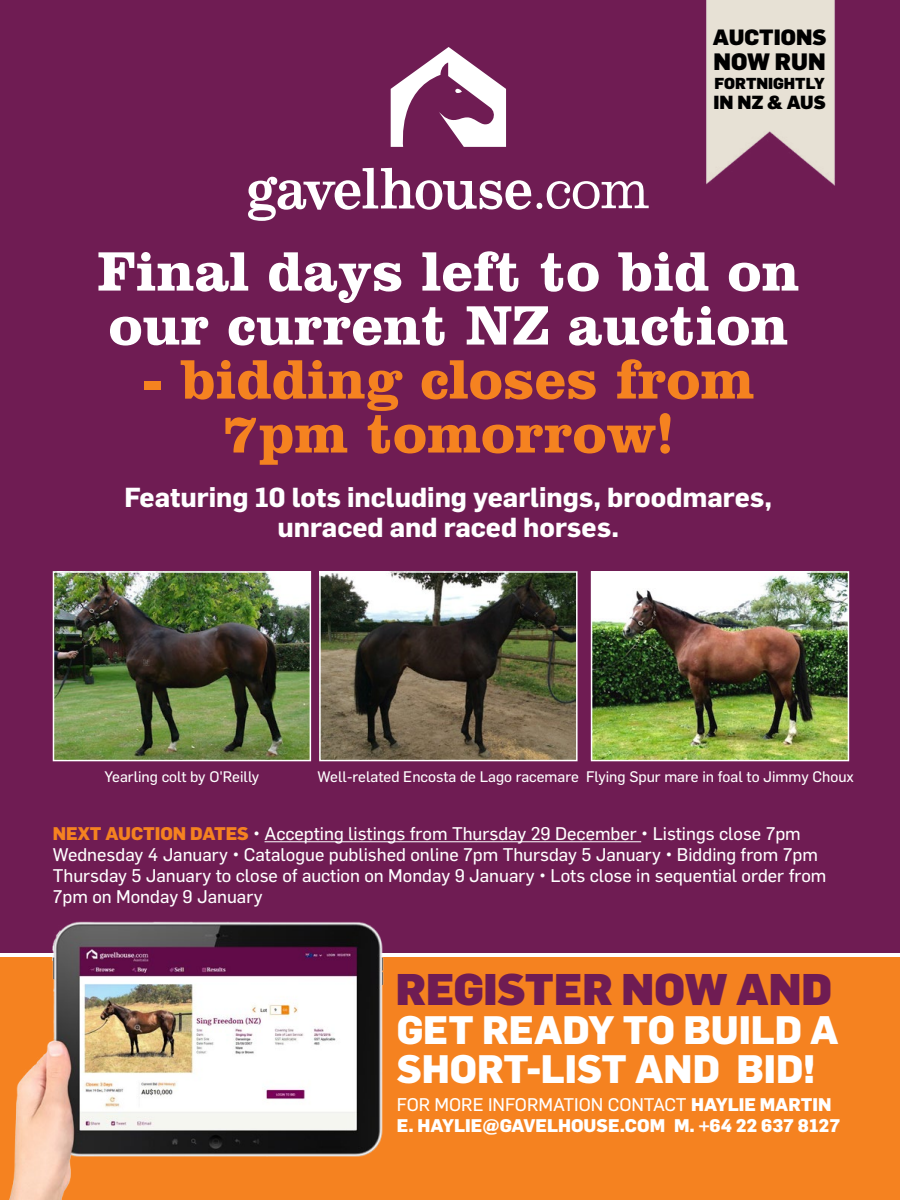
<style>
.page{position:relative;width:900px;height:1200px;background:#fff}
.page>*{position:absolute;margin:0;border:0;box-sizing:border-box;transform-origin:0 0}
.t1{font:700 57px/54px "Clarendon BT";color:#fff}
.t2{font:700 57px/54px "Clarendon BT";color:#f58220;text-align:center}
.t3{font:900 43.5px "Flama";color:#6f1c53}
.t4{font:800 39px/39px "Flama";color:#fff}
.t5{font:700 27px/30px "Flama";color:#fff;text-align:center}
.t6{font:900 23.25px "Flama";color:#000}
.t7{font:900 21.75px "Flama";color:#000}
.t8{font:900 18.6px "Flama";color:#000}
.t9{font:18px/21px "Flama Basic";color:#fff}
.t10{font:800 18px "Flama";color:#fff}
.t11{font:900 15.6px "Flama";color:#000}
.t12{font:15px "Flama Basic";color:#fff}
.s1{font-family:"Flama";font-weight:800;color:#f58220}
.s2{font-family:"Flama";font-weight:800}
</style>
<div class="page">
<div style="left:0;top:0;width:900px;height:952px;background:#6f1c53"></div>
<svg style="left:248px;top:47px;width:401px;height:174px"></svg>
<img style="left:706px;top:0;width:129px;height:186px">
<div style="left:0;top:958px;width:900px;height:242px;background:#f58220"></div>
<img style="left:0;top:921px;width:558px;height:279px">
<hr style="left:265px;top:841px;width:376px;height:1px;background:#fff">
<img style="left:56px;top:574px;width:252px;height:184px">
<div style="left:53px;top:571px;width:258px;height:190px;border:2px solid #fff"></div>
<img style="left:322px;top:574px;width:253px;height:184px">
<div style="left:319px;top:571px;width:259px;height:190px;border:2px solid #fff"></div>
<img style="left:594px;top:574px;width:252px;height:184px">
<div style="left:591px;top:571px;width:258px;height:190px;border:2px solid #fff"></div>
<p class="t7" style="left:713px;top:22px;width:115px">AUCTIONS</p>
<p class="t6" style="left:714px;top:45px;width:114px">NOW RUN</p>
<p class="t11" style="left:715px;top:72px;width:112px">FORTNIGHTLY</p>
<p class="t8" style="left:714px;top:89px;width:114px">IN NZ &amp; AUS</p>
<h1 class="t1" style="left:97px;top:243px;width:703px">Final days left to bid on our current NZ auction</h1>
<h1 class="t2" style="left:142px;top:351px;width:614px">- bidding closes from<br>7pm tomorrow!</h1>
<h3 class="t5" style="left:124px;top:481px;width:649px">Featuring 10 lots including yearlings, broodmares, unraced and raced horses.</h3>
<p class="t12" style="left:104px;top:767px;width:156px">Yearling colt by O'Reilly</p>
<p class="t12" style="left:318px;top:767px;width:538px">Well-related Encosta de Lago racemare Flying Spur mare in foal to Jimmy Choux</p>
<p class="t9" style="left:53px;top:822px;width:775px"><span class="s1">NEXT AUCTION DATES</span> • Accepting listings from Thursday 29 December • Listings close 7pm Wednesday 4 January • Catalogue published online 7pm Thursday 5 January • Bidding from 7pm Thursday 5 January to close of auction on Monday 9 January • Lots close in sequential order from 7pm on Monday 9 January</p>
<h2 class="t3" style="left:396px;top:958px;width:438px">REGISTER NOW AND</h2>
<h3 class="t4" style="left:397px;top:1008px;width:443px">GET READY TO BUILD A<br>SHORT-LIST AND BID!</h3>
<p class="t9" style="left:397px;top:1093px;width:436px">FOR MORE INFORMATION CONTACT <span class="s2">HAYLIE MARTIN</span></p>
<p class="t10" style="left:397px;top:1113px;width:445px">E. HAYLIE@GAVELHOUSE.COM M. +64 22 637 8127</p>
</div>
